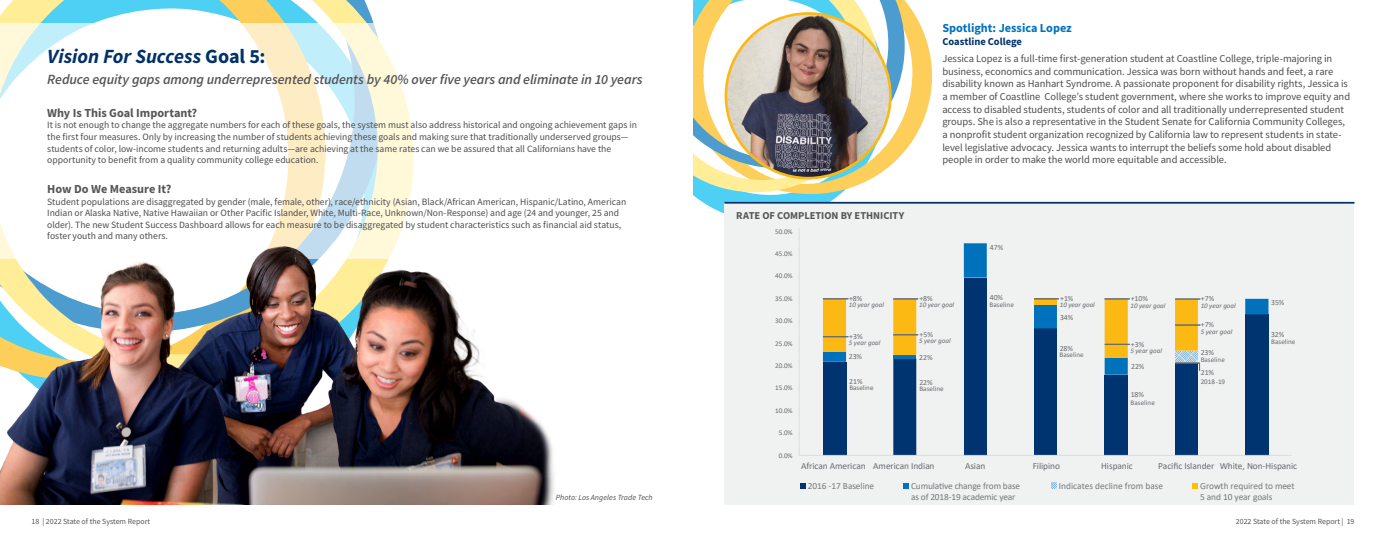
<style>
.page{position:relative;width:1386px;height:536px;background:#fff}
.page>*{position:absolute;margin:0;border:0;box-sizing:border-box;transform-origin:0 0}
.t1{font:italic 700 20.12px "Source Sans Pro";letter-spacing:-.005em;color:#003169}
.t2{font:italic 600 14px "Source Sans Pro";letter-spacing:-.005em;color:#565659}
.t3{font:700 12.25px "Source Sans Pro";letter-spacing:-.005em;color:#565659}
.t4{font:700 12.25px "Source Sans Pro";color:#0072bc}
.t5{font:10.5px/12.6px "Source Sans Pro";letter-spacing:-.005em;color:#4d4d4f}
.t6{font:700 10.5px "Source Sans Pro";color:#565659}
.t7{font:700 10.5px "Source Sans Pro";color:#003169}
.t8{font:9.62px/11.5px "Source Sans Pro";color:#4d4d4f}
.t9{font:9.36px/11.2px "Calibri";letter-spacing:-.005em;color:#77787b}
.t10{font:9.36px "Calibri";color:#666c70}
.t11{font:7.88px "Source Sans Pro";color:#565659}
.t12{font:italic 7.88px "Source Sans Pro";letter-spacing:.005em;color:#4d4d4f}
.t13{font:7.79px "Calibri";letter-spacing:-.005em;color:#666c70}
.t14{font:7.17px "Calibri";color:#666c70}
.t15{font:7.09px "Calibri";letter-spacing:.005em;color:#666c70}
.t16{font:italic 7px "Calibri";color:#666c70}
.s1{font-style:normal}
</style>
<div class="page">
<svg style="left:694px;top:196px;width:193px;height:18px;fill:#4dd0f3"></svg>
<svg style="left:693px;top:2px;width:239px;height:194px"></svg>
<svg style="left:880px;top:0;width:26px;height:171px"></svg>
<svg style="left:693px;top:0;width:187px;height:195px"></svg>
<svg style="left:0;top:0;width:374px;height:23px"></svg>
<svg style="left:0;top:23px;width:414px;height:186px"></svg>
<img style="left:0;top:209px;width:554px;height:295px">
<img style="left:726px;top:13px;width:164px;height:165px;border-radius:82px">
<div style="left:724px;top:203px;width:630px;height:301px;background:#f0f1f1"></div>
<div style="left:1245px;top:314px;width:23px;height:141px;background:#003471"></div>
<div style="left:1175px;top:363px;width:23px;height:92px;background:#003471"></div>
<div style="left:1105px;top:374px;width:23px;height:81px;background:#003471"></div>
<div style="left:1034px;top:328px;width:23px;height:127px;background:#003471"></div>
<div style="left:964px;top:277px;width:23px;height:178px;background:#003471"></div>
<div style="left:823px;top:361px;width:23px;height:94px;background:#003471"></div>
<svg style="left:1245px;top:299px;width:23px;height:15px"></svg>
<svg style="left:1034px;top:305px;width:23px;height:23px"></svg>
<svg style="left:964px;top:243px;width:23px;height:34px"></svg>
<div style="left:1034px;top:299px;width:23px;height:6px;background:#fdb913"></div>
<hr style="left:799px;top:455px;width:493px;height:1px;background:#dcddde">
<hr style="left:799px;top:228px;width:1px;height:227px;background:#dcddde">
<svg style="left:823px;top:298px;width:25px;height:63px;background:#d3b03f"></svg>
<svg style="left:893px;top:298px;width:25px;height:157px;background:#656f5f"></svg>
<svg style="left:1034px;top:298px;width:25px;height:1px"></svg>
<svg style="left:1105px;top:298px;width:25px;height:76px;background:#c5ad4a"></svg>
<svg style="left:1175px;top:299px;width:25px;height:71px;background:#d3b150"></svg>
<svg style="left:800px;top:483px;width:6px;height:5px"></svg>
<svg style="left:904px;top:483px;width:5px;height:5px"></svg>
<svg style="left:1051px;top:483px;width:6px;height:5px"></svg>
<svg style="left:1193px;top:483px;width:5px;height:5px"></svg>
<hr style="left:724px;top:202px;width:630px;height:1px;background:#003169">
<h2 class="t1" style="left:47px;top:43px;width:220px">Vision For Success <span class="s1">Goal 5:</span></h2>
<p class="t2" style="left:47px;top:70px;width:597px">Reduce equity gaps among underrepresented students by 40% over five years and eliminate in 10 years</p>
<h3 class="t3" style="left:47px;top:104px;width:152px">Why Is This Goal Important?</h3>
<p class="t8" style="left:47px;top:119px;width:591px">It is not enough to change the aggregate numbers for each of these goals, the system must also address historical and ongoing achievement gaps in the first four measures. Only by increasing the number of students achieving these goals and making sure that traditionally underserved groups— students of color, low-income students and returning adults—are achieving at the same rates can we be assured that all Californians have the opportunity to benefit from a quality community college education.</p>
<h3 class="t3" style="left:47px;top:181px;width:126px">How Do We Measure It?</h3>
<p class="t8" style="left:47px;top:196px;width:581px">Student populations are disaggregated by gender (male, female, other), race/ethnicity (Asian, Black/African American, Hispanic/Latino, American Indian or Alaska Native, Native Hawaiian or Other Pacific Islander, White, Multi-Race, Unknown/Non-Response) and age (24 and younger, 25 and older). The new Student Success Dashboard allows for each measure to be disaggregated by student characteristics such as financial aid status, foster youth and many others.</p>
<p class="t12" style="left:556px;top:492px;width:98px">Photo: Los Angeles Trade Tech</p>
<h3 class="t4" style="left:942px;top:20px;width:131px">Spotlight: Jessica Lopez</h3>
<p class="t7" style="left:942px;top:34px;width:81px">Coastline College</p>
<p class="t5" style="left:942px;top:52px;width:409px">Jessica Lopez is a full-time first-generation student at Coastline College, triple-majoring in business, economics and communication. Jessica was born without hands and feet, a rare disability known as Hanhart Syndrome. A passionate proponent for disability rights, Jessica is a member of Coastline College’s student government, where she works to improve equity and access to disabled students, students of color and all traditionally underrepresented student groups. She is also a representative in the Student Senate for California Community Colleges, a nonprofit student organization recognized by California law to represent students in state&shy;level legislative advocacy. Jessica wants to interrupt the beliefs some hold about disabled people in order to make the world more equitable and accessible.</p>
<p class="t6" style="left:736px;top:209px;width:169px">RATE OF COMPLETION BY ETHNICITY</p>
<p class="t15" style="left:775px;top:226px;width:19px">50.0%</p>
<p class="t15" style="left:775px;top:248px;width:19px">45.0%</p>
<p class="t15" style="left:775px;top:271px;width:19px">40.0%</p>
<p class="t15" style="left:775px;top:293px;width:19px">35.0%</p>
<p class="t13" style="left:849px;top:293px;width:15px">+8%</p>
<p class="t16" style="left:849px;top:300px;width:37px">10 year goal</p>
<p class="t13" style="left:919px;top:293px;width:15px">+8%</p>
<p class="t16" style="left:919px;top:300px;width:37px">10 year goal</p>
<p class="t13" style="left:990px;top:242px;width:15px">47%</p>
<p class="t13" style="left:990px;top:292px;width:15px">40%</p>
<p class="t15" style="left:990px;top:299px;width:26px">Baseline</p>
<p class="t13" style="left:1060px;top:293px;width:15px">+1%</p>
<p class="t16" style="left:1060px;top:300px;width:37px">10 year goal</p>
<p class="t13" style="left:1131px;top:293px;width:19px">+10%</p>
<p class="t16" style="left:1131px;top:300px;width:37px">10 year goal</p>
<p class="t13" style="left:1201px;top:293px;width:15px">+7%</p>
<p class="t16" style="left:1201px;top:300px;width:37px">10 year goal</p>
<p class="t13" style="left:1271px;top:296px;width:15px">35%</p>
<p class="t15" style="left:775px;top:316px;width:19px">30.0%</p>
<p class="t15" style="left:775px;top:338px;width:19px">25.0%</p>
<p class="t15" style="left:775px;top:360px;width:19px">20.0%</p>
<p class="t14" style="left:775px;top:383px;width:19px">15.0%</p>
<p class="t15" style="left:775px;top:405px;width:19px">10.0%</p>
<p class="t15" style="left:779px;top:428px;width:15px">5.0%</p>
<p class="t15" style="left:779px;top:450px;width:15px">0.0%</p>
<p class="t13" style="left:1060px;top:311px;width:15px">34%</p>
<p class="t13" style="left:920px;top:329px;width:15px">+5%</p>
<p class="t16" style="left:919px;top:336px;width:33px">5 year goal</p>
<p class="t13" style="left:1131px;top:338px;width:15px">+3%</p>
<p class="t16" style="left:1131px;top:345px;width:33px">5 year goal</p>
<p class="t13" style="left:849px;top:331px;width:15px">+3%</p>
<p class="t16" style="left:849px;top:338px;width:33px">5 year goal</p>
<p class="t13" style="left:1060px;top:343px;width:15px">28%</p>
<p class="t15" style="left:1060px;top:350px;width:26px">Baseline</p>
<p class="t13" style="left:849px;top:351px;width:15px">23%</p>
<p class="t13" style="left:919px;top:352px;width:15px">22%</p>
<p class="t13" style="left:849px;top:376px;width:15px">21%</p>
<p class="t13" style="left:919px;top:377px;width:15px">22%</p>
<p class="t15" style="left:849px;top:383px;width:26px">Baseline</p>
<p class="t15" style="left:919px;top:384px;width:26px">Baseline</p>
<p class="t13" style="left:1131px;top:361px;width:15px">22%</p>
<p class="t13" style="left:1131px;top:389px;width:15px">18%</p>
<p class="t15" style="left:1131px;top:397px;width:26px">Baseline</p>
<p class="t13" style="left:1201px;top:319px;width:15px">+7%</p>
<p class="t16" style="left:1201px;top:326px;width:33px">5 year goal</p>
<p class="t13" style="left:1201px;top:347px;width:15px">23%</p>
<p class="t15" style="left:1201px;top:354px;width:26px">Baseline</p>
<p class="t13" style="left:1201px;top:367px;width:15px">21%</p>
<p class="t15" style="left:1201px;top:376px;width:26px">2018 -19</p>
<p class="t13" style="left:1271px;top:329px;width:15px">32%</p>
<p class="t15" style="left:1271px;top:336px;width:26px">Baseline</p>
<p class="t10" style="left:801px;top:459px;width:135px">African American American Indian</p>
<p class="t10" style="left:965px;top:459px;width:22px">Asian</p>
<p class="t10" style="left:1033px;top:459px;width:29px">Filipino</p>
<p class="t10" style="left:1101px;top:459px;width:33px">Hispanic</p>
<p class="t10" style="left:1158px;top:459px;width:141px">Pacific Islander White, Non-Hispanic</p>
<p class="t9" style="left:808px;top:479px;width:68px">2016 -17 Baseline</p>
<p class="t9" style="left:911px;top:479px;width:111px">Cumulative change from base as of 2018-19 academic year</p>
<p class="t9" style="left:1059px;top:479px;width:106px">Indicates decline from base</p>
<p class="t9" style="left:1200px;top:479px;width:96px">Growth required to meet<br>5 and 10 year goals</p>
<p class="t11" style="left:32px;top:516px;width:120px">18 | 2022 State of the System Report</p>
<p class="t11" style="left:1236px;top:516px;width:120px">2022 State of the System Report | 19</p>
</div>
